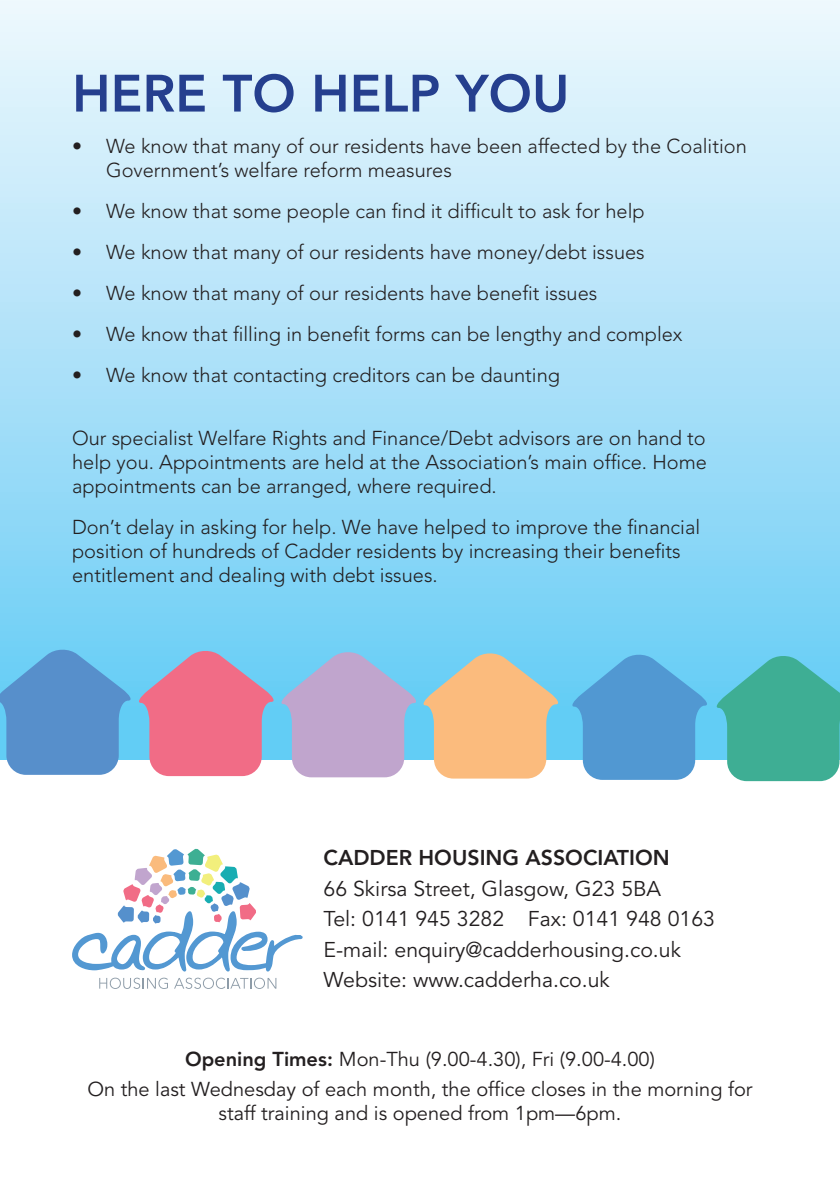
<style>
.page{position:relative;width:840px;height:1191px;background:#fff}
.page>*{position:absolute;margin:0;border:0;box-sizing:border-box;transform-origin:0 0}
.t1{font:800 52px "Avenir";color:#253f8e}
.t2{font:21.2px/30.6px "Avenir";color:#231f20}
.t3{font:800 21.2px "Avenir";color:#231f20}
.t4{font:300 20px/24px "Avenir";color:#231f20}
.t5{font:20px/29.6px "Avenir";color:#231f20;text-align:center}
.s1{font-weight:800}
</style>
<div class="page">
<div style="left:0;top:0;width:839px;height:760px;background:linear-gradient(to bottom,#f0f7fd,#5ecaf5)"></div>
<svg style="left:0;top:648px;width:560px;height:130px"></svg>
<svg style="left:569px;top:653px;width:270px;height:128px"></svg>
<svg style="left:72px;top:849px;width:230px;height:140px"></svg>
<h1 class="t1" style="left:72px;top:63px;width:498px">HERE TO HELP YOU</h1>
<p class="t4" style="left:106px;top:134px;width:642px;text-indent:-34px">• We know that many of our residents have been affected by the Coalition<br>Government’s welfare reform measures</p>
<p class="t4" style="left:72px;top:199px;width:574px">• We know that some people can find it difficult to ask for help</p>
<p class="t4" style="left:72px;top:240px;width:574px">• We know that many of our residents have money/debt issues</p>
<p class="t4" style="left:72px;top:281px;width:526px">• We know that many of our residents have benefit issues</p>
<p class="t4" style="left:72px;top:322px;width:611px">• We know that filling in benefit forms can be lengthy and complex</p>
<p class="t4" style="left:72px;top:363px;width:489px">• We know that contacting creditors can be daunting</p>
<p class="t4" style="left:72px;top:425px;width:636px;text-align:justify">Our specialist Welfare Rights and Finance/Debt advisors are on hand to help you. Appointments are held at the Association’s main office. Home appointments can be arranged, where required.</p>
<p class="t4" style="left:72px;top:514px;width:629px">Don’t delay in asking for help. We have helped to improve the financial position of hundreds of Cadder residents by increasing their benefits entitlement and dealing with debt issues.</p>
<p class="t3" style="left:323px;top:845px;width:347px">CADDER HOUSING ASSOCIATION</p>
<p class="t2" style="left:323px;top:873px;width:393px">66 Skirsa Street, Glasgow, G23 5BA<br>Tel: 0141 945 3282 Fax: 0141 948 0163<br>E-mail: enquiry@cadderhousing.co.uk Website: www.cadderha.co.uk</p>
<p class="t5" style="left:87px;top:1045px;width:666px"><span class="s1">Opening Times:</span> Mon-Thu (9.00-4.30), Fri (9.00-4.00)<br>On the last Wednesday of each month, the office closes in the morning for</p>
<p class="t5" style="left:218px;top:1098px;width:404px">staff training and is opened from 1pm—6pm.</p>
</div>
